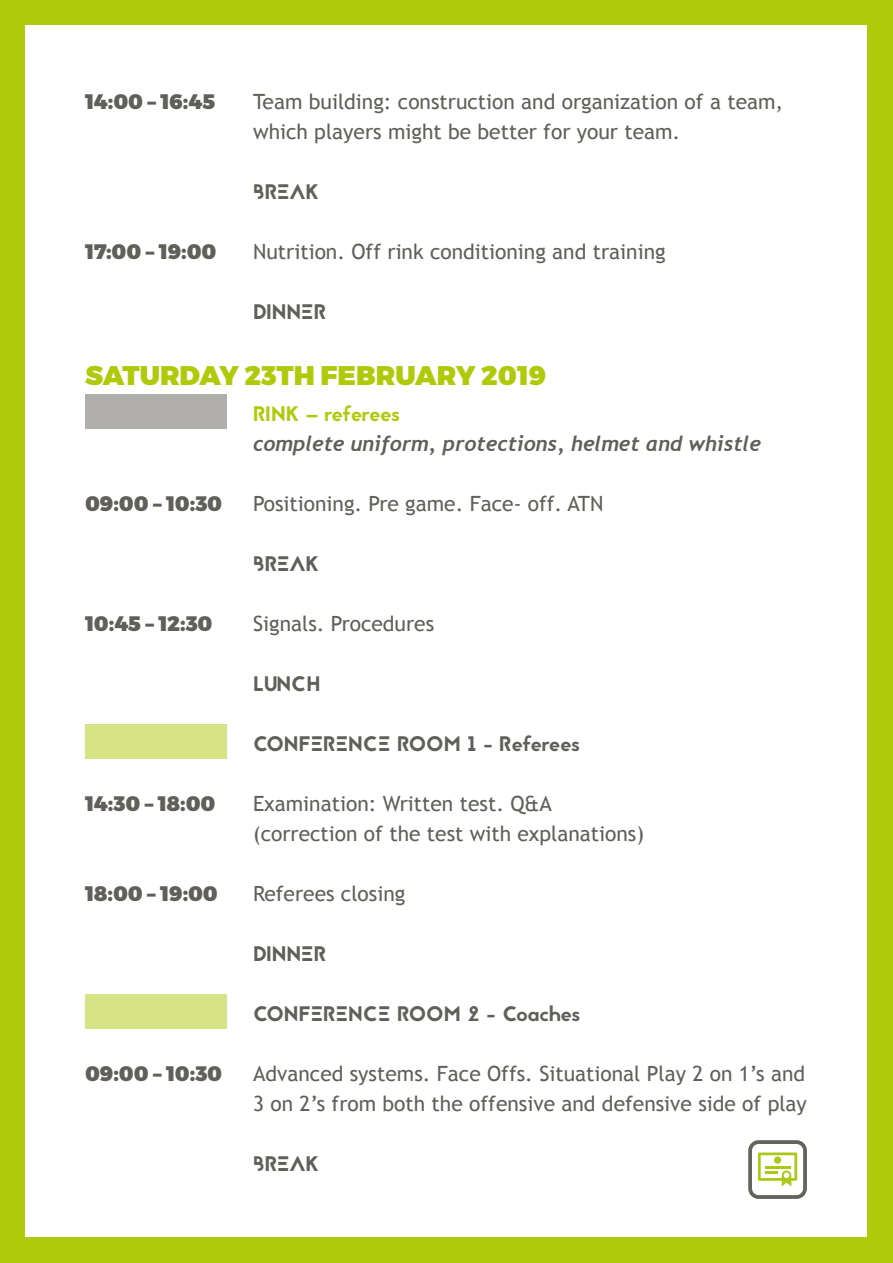
<style>
.page{position:relative;width:893px;height:1263px;background:#afca0b}
.page>*{position:absolute;margin:0;border:0;box-sizing:border-box;transform-origin:0 0}
.t1{font:900 27px "Montserrat";color:#afca0b}
.t2{font:21px/30px "Trebuchet MS";color:#615f59}
.t3{font:21px "Jaapokkisubtract";color:#615f59}
.t4{font:900 21px "Montserrat";letter-spacing:-.01em;color:#615f59}
.t5{font:italic 700 21px "Trebuchet";color:#615f59}
.t6{font:21px "Jaapokkisubtract";letter-spacing:-.015em;color:#afca0b}
</style>
<div class="page">
<div style="left:26px;top:26px;width:841px;height:1211px;background:#fff"></div>
<div style="left:748px;top:1140px;width:59px;height:59px;border:4px solid #65635d;border-radius:9px"></div>
<svg style="left:758px;top:1152px;width:39px;height:34px"></svg>
<div style="left:85px;top:394px;width:141px;height:35px;background:#b0afac"></div>
<div style="left:85px;top:724px;width:141px;height:35px;background:#d7e485"></div>
<div style="left:85px;top:994px;width:141px;height:35px;background:#d7e485"></div>
<p class="t4" style="left:85px;top:89px;width:132px">14:00 – 16:45</p>
<p class="t2" style="left:253px;top:87px;width:532px">Team building: construction and organization of a team, which players might be better for your team.</p>
<p class="t3" style="left:253px;top:177px;width:68px">BREAK</p>
<p class="t4" style="left:85px;top:239px;width:133px">17:00 – 19:00</p>
<p class="t2" style="left:253px;top:237px;width:414px">Nutrition. Off rink conditioning and training</p>
<p class="t3" style="left:253px;top:297px;width:75px">DINNER</p>
<p class="t1" style="left:85px;top:359px;width:463px">SATURDAY 23TH FEBRUARY 2019</p>
<p class="t6" style="left:253px;top:399px;width:148px">RINK – referees</p>
<p class="t5" style="left:253px;top:431px;width:509px">complete uniform, protections, helmet and whistle</p>
<p class="t4" style="left:85px;top:491px;width:139px">09:00 – 10:30</p>
<p class="t2" style="left:253px;top:489px;width:352px">Positioning. Pre game. Face- off. ATN</p>
<p class="t3" style="left:253px;top:549px;width:68px">BREAK</p>
<p class="t4" style="left:85px;top:611px;width:129px">10:45 – 12:30</p>
<p class="t2" style="left:253px;top:609px;width:183px">Signals. Procedures</p>
<p class="t3" style="left:253px;top:669px;width:69px">LUNCH</p>
<p class="t3" style="left:253px;top:729px;width:328px">CONFERENCE ROOM 1 - Referees</p>
<p class="t4" style="left:85px;top:791px;width:132px">14:30 – 18:00</p>
<p class="t2" style="left:253px;top:789px;width:393px">Examination: Written test. Q&amp;A (correction of the test with explanations)</p>
<p class="t4" style="left:85px;top:881px;width:134px">18:00 – 19:00</p>
<p class="t2" style="left:253px;top:879px;width:154px">Referees closing</p>
<p class="t3" style="left:253px;top:939px;width:75px">DINNER</p>
<p class="t3" style="left:253px;top:999px;width:328px">CONFERENCE ROOM 2 - Coaches</p>
<p class="t4" style="left:85px;top:1061px;width:139px">09:00 – 10:30</p>
<p class="t2" style="left:253px;top:1059px;width:555px">Advanced systems. Face Offs. Situational Play 2 on 1’s and<br>3 on 2’s from both the offensive and defensive side of play</p>
<p class="t3" style="left:253px;top:1149px;width:68px">BREAK</p>
</div>
